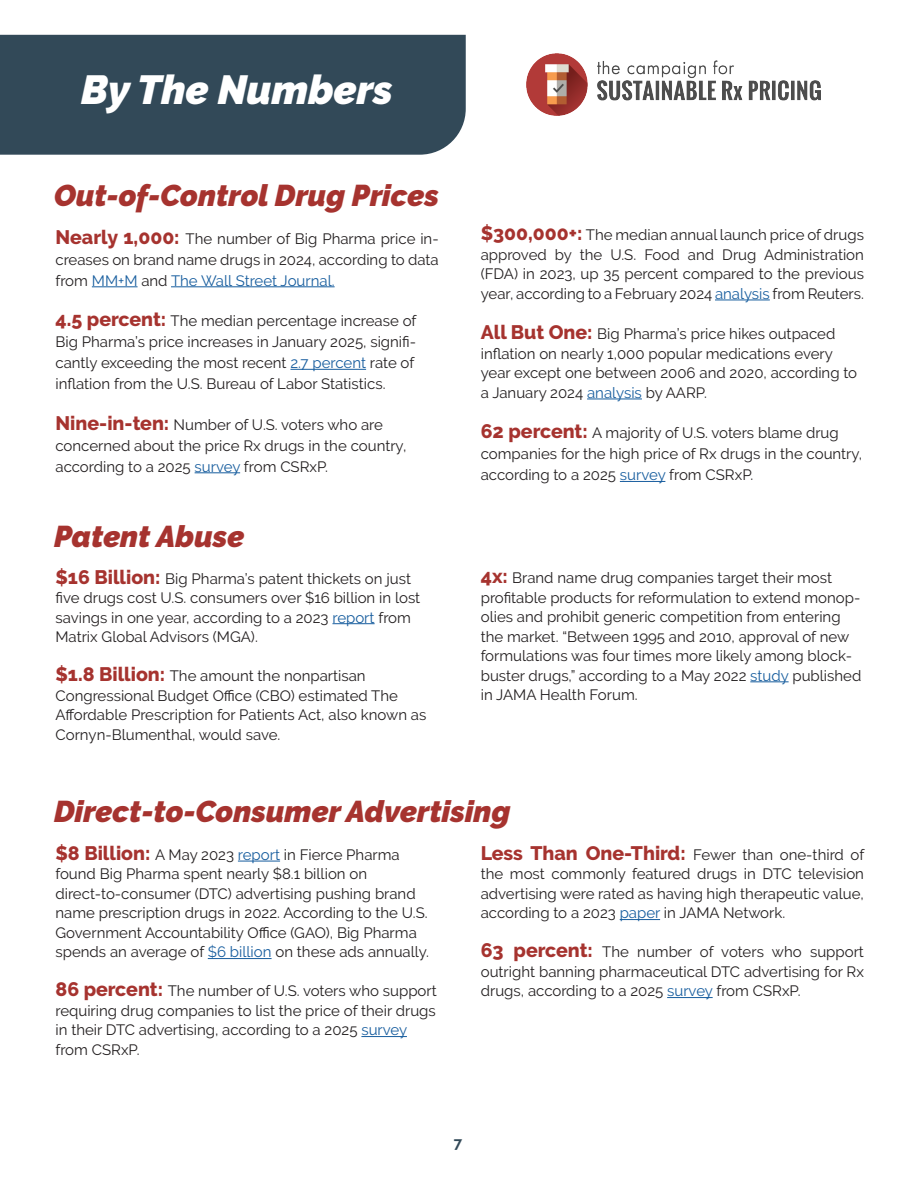
<style>
.page{position:relative;width:918px;height:1188px;background:#fff}
.page>*{position:absolute;margin:0;border:0;box-sizing:border-box;transform-origin:0 0}
.Section_Header{font:italic 900 40.5px "Raleway";color:#fff}
.Section{font:italic 900 30px "Raleway";color:#a6332f}
.Bodytext_bold_red{font:15px/19.5px "Raleway";color:#231f20}
.Quotes{font:700 15px "Raleway";color:#324958}
.s1{font-weight:800;font-size:19.5px;color:#a6332f}
.s2{color:#175d9e}
</style>
<div class="page">
<hr style="left:92px;top:286px;width:46px;height:1px;background:#175d9e">
<hr style="left:171px;top:286px;width:164px;height:1px;background:#175d9e">
<hr style="left:290px;top:369px;width:76px;height:1px;background:#175d9e">
<hr style="left:195px;top:472px;width:45px;height:1px;background:#175d9e">
<hr style="left:715px;top:300px;width:55px;height:1px;background:#175d9e">
<hr style="left:587px;top:399px;width:55px;height:1px;background:#175d9e">
<hr style="left:620px;top:481px;width:45px;height:1px;background:#175d9e">
<hr style="left:332px;top:623px;width:43px;height:1px;background:#175d9e">
<hr style="left:750px;top:681px;width:39px;height:1px;background:#175d9e">
<hr style="left:238px;top:861px;width:42px;height:1px;background:#175d9e">
<hr style="left:208px;top:958px;width:64px;height:1px;background:#175d9e">
<hr style="left:361px;top:1036px;width:46px;height:1px;background:#175d9e">
<hr style="left:620px;top:919px;width:40px;height:1px;background:#175d9e">
<hr style="left:667px;top:997px;width:46px;height:1px;background:#175d9e">
<div style="left:0;top:35px;width:466px;height:120px;background:#324958"></div>
<img style="left:526px;top:54px;width:294px;height:62px">
<p class="Section_Header" style="left:81px;top:66px;width:313px">By The Numbers</p>
<p class="Section" style="left:54px;top:178px;width:387px">Out-of-Control Drug Prices</p>
<p class="Bodytext_bold_red" style="left:56px;top:228px;width:385px;line-height:21px;text-align:justify"><span class="s1">Nearly 1,000:</span> The number of Big Pharma price in&shy;creases on brand name drugs in 2024, according to data from <span class="s2">MM+M</span> and <span class="s2">The Wall Street Journal.</span></p>
<p class="Bodytext_bold_red" style="left:56px;top:310px;width:362px;line-height:21px"><span class="s1">4.5 percent:</span> The median percentage increase of Big Pharma’s price increases in January 2025, signifi&shy;cantly exceeding the most recent <span class="s2">2.7 percent</span> rate of inflation from the U.S. Bureau of Labor Statistics.</p>
<p class="Bodytext_bold_red" style="left:56px;top:414px;width:352px;line-height:21px"><span class="s1">Nine-in-ten:</span> Number of U.S. voters who are concerned about the price Rx drugs in the country, according to a 2025 <span class="s2">survey</span> from CSRxP.</p>
<p class="Section" style="left:54px;top:519px;width:192px">Patent Abuse</p>
<p class="Bodytext_bold_red" style="left:56px;top:569px;width:366px"><span class="s1">$16 Billion:</span> Big Pharma’s patent thickets on just five drugs cost U.S. consumers over $16 billion in lost savings in one year, according to a 2023 <span class="s2">report</span> from Matrix Global Advisors (MGA).</p>
<p class="Bodytext_bold_red" style="left:56px;top:666px;width:372px"><span class="s1">$1.8 Billion:</span> The amount the nonpartisan Congressional Budget Office (CBO) estimated The Affordable Prescription for Patients Act, also known as Cornyn-Blumenthal, would save.</p>
<p class="Bodytext_bold_red" style="left:481px;top:225px;width:385px;text-align:justify"><span class="s1">$300,000+:</span> The median annual launch price of drugs approved by the U.S. Food and Drug Administration (FDA) in 2023, up 35 percent compared to the previous year, according to a February 2024 <span class="s2">analysis</span> from Reuters.</p>
<p class="Bodytext_bold_red" style="left:481px;top:324px;width:378px"><span class="s1">All But One:</span> Big Pharma’s price hikes outpaced inflation on nearly 1,000 popular medications every year except one between 2006 and 2020, according to a January 2024 <span class="s2">analysis</span> by AARP.</p>
<p class="Bodytext_bold_red" style="left:481px;top:423px;width:383px;line-height:21px"><span class="s1">62 percent:</span> A majority of U.S. voters blame drug companies for the high price of Rx drugs in the country, according to a 2025 <span class="s2">survey</span> from CSRxP.</p>
<p class="Bodytext_bold_red" style="left:481px;top:568px;width:382px"><span class="s1">4x:</span> Brand name drug companies target their most profitable products for reformulation to extend monop&shy;olies and prohibit generic competition from entering the market. “Between 1995 and 2010, approval of new formulations was four times more likely among block&shy;buster drugs,” according to a May 2022 <span class="s2">study</span> published in JAMA Health Forum.</p>
<p class="Section" style="left:54px;top:794px;width:458px">Direct-to-Consumer Advertising</p>
<p class="Bodytext_bold_red" style="left:56px;top:845px;width:375px"><span class="s1">$8 Billion:</span> A May 2023 <span class="s2">report</span> in Fierce Pharma found Big Pharma spent nearly $8.1 billion on direct-to-consumer (DTC) advertising pushing brand name prescription drugs in 2022. According to the U.S.<br>Government Accountability Office (GAO), Big Pharma spends an average of <span class="s2">$6 billion</span> on these ads annually.</p>
<p class="Bodytext_bold_red" style="left:56px;top:981px;width:383px"><span class="s1">86 percent:</span> The number of U.S. voters who support requiring drug companies to list the price of their drugs in their DTC advertising, according to a 2025 <span class="s2">survey </span>from CSRxP.</p>
<p class="Bodytext_bold_red" style="left:481px;top:845px;width:385px;text-align:justify"><span class="s1">Less Than One-Third:</span> Fewer than one-third of the most commonly featured drugs in DTC television advertising were rated as having high therapeutic value, according to a 2023 <span class="s2">paper</span> in JAMA Network.</p>
<p class="Bodytext_bold_red" style="left:481px;top:942px;width:385px;text-align:justify"><span class="s1">63 percent:</span> The number of voters who support outright banning pharmaceutical DTC advertising for Rx drugs, according to a 2025 <span class="s2">survey</span> from CSRxP.</p>
<p class="Quotes" style="left:454px;top:1134px;width:10px">7</p>
</div>
